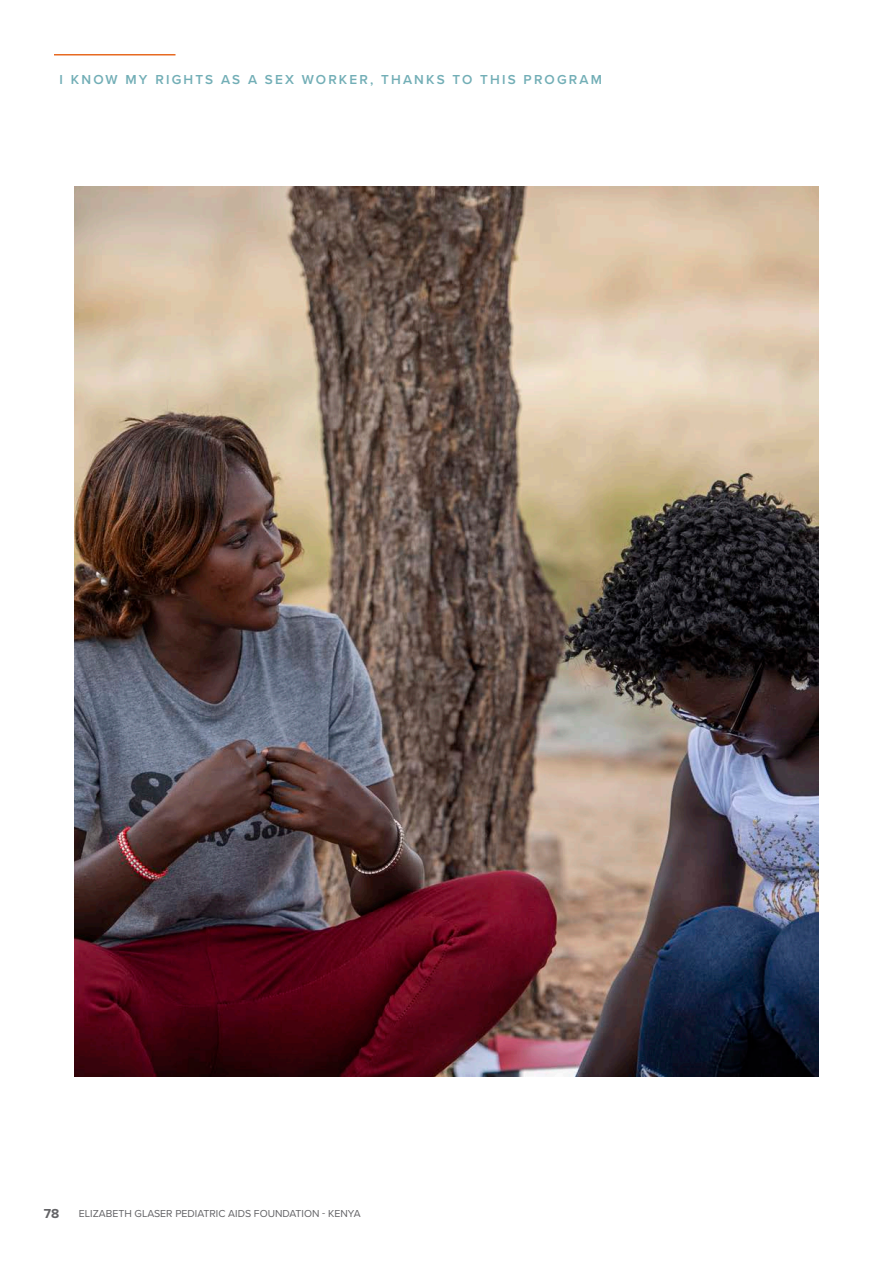
<style>
.page{position:relative;width:893px;height:1263px;background:#fff}
.page>*{position:absolute;margin:0;border:0;box-sizing:border-box;transform-origin:0 0}
.t1{font:600 13.5px "Proxima Nova";letter-spacing:.16em;color:#72aeb6}
.t2{font:700 13.5px "Proxima Nova";color:#636366}
.t3{font:10.5px "Proxima Nova";color:#636366}
</style>
<div class="page">
<img style="left:75px;top:186px;width:743px;height:891px">
<hr style="left:54px;top:54px;width:121px;height:2px;background:#e76a22">
<p class="t1" style="left:60px;top:70px;width:544px">I KNOW MY RIGHTS AS A SEX WORKER, THANKS TO THIS PROGRAM</p>
<p class="t2" style="left:44px;top:1203px;width:17px">78</p>
<p class="t3" style="left:79px;top:1205px;width:283px">ELIZABETH GLASER PEDIATRIC AIDS FOUNDATION - KENYA</p>
</div>
